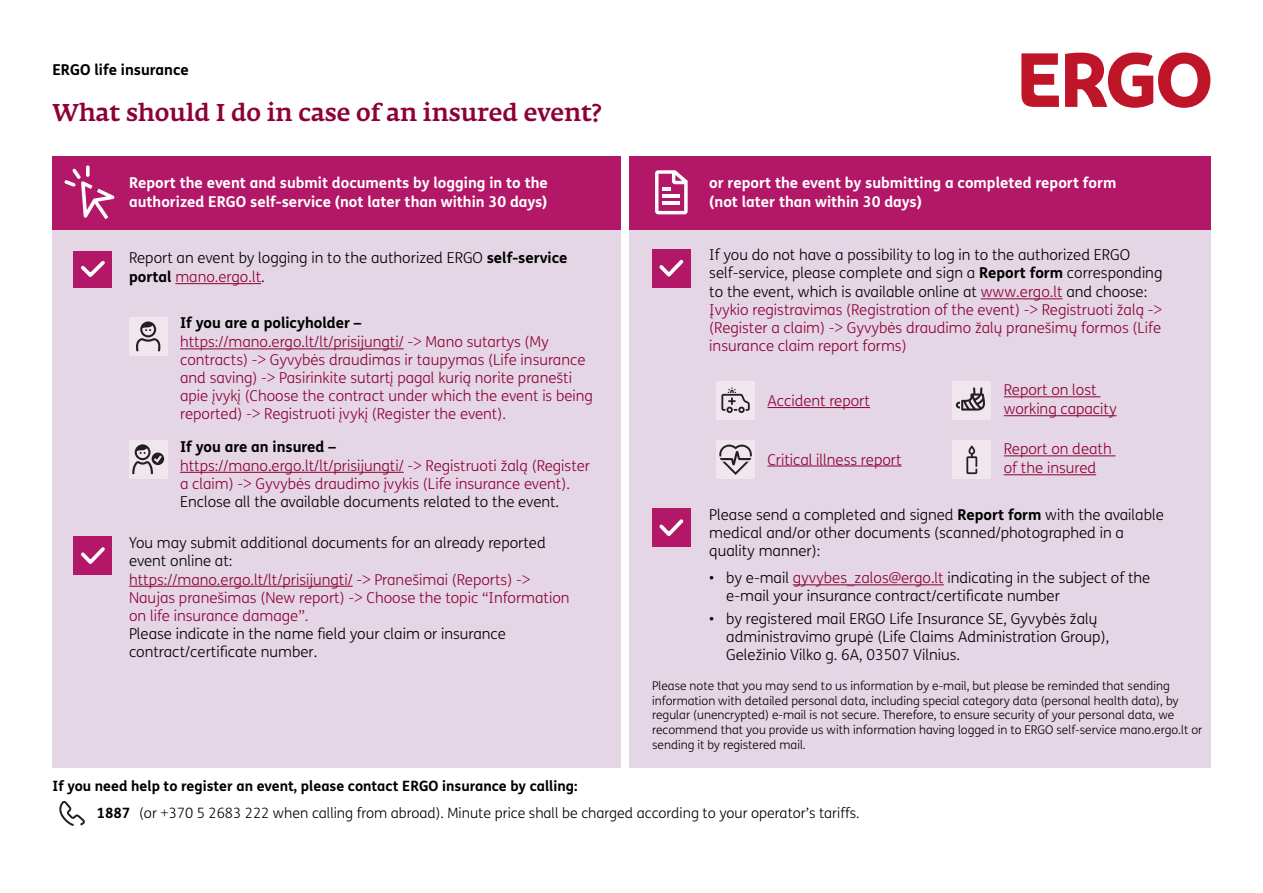
<style>
.page{position:relative;width:1263px;height:893px;background:#fff}
.page>*{position:absolute;margin:0;border:0;box-sizing:border-box;transform-origin:0 0}
.t1{font:500 24px "Fedra Serif A Pro";color:#8e0038}
.t2{font:300 15px/18px "FS Me";color:#8e0038}
.t3{font:300 15px/18px "FS Me";color:#000}
.t4{font:700 15px/18.9px "FS Me";color:#fff}
.t5{font:700 15px "FS Me";color:#000}
.t6{font:300 14.25px "FS Me";color:#000}
.t7{font:700 14.25px "FS Me";color:#000}
.t8{font:300 12px/14.7px "FS Me";color:#000}
.s1{font-weight:700}
.s2{color:#8e0038}
.s3{color:#000}
.s4{font-weight:700;color:#000}
</style>
<div class="page">
<div style="left:629px;top:156px;width:581px;height:612px;background:#e4d6e4"></div>
<div style="left:53px;top:156px;width:568px;height:612px;background:#e4d6e4"></div>
<div style="left:53px;top:156px;width:568px;height:73px;background:#b31767"></div>
<div style="left:629px;top:156px;width:581px;height:73px;background:#b31767"></div>
<hr style="left:180px;top:348px;width:224px;height:1px;background:#8e0038">
<div style="left:129px;top:317px;width:38px;height:38px;background:#efe7ed"></div>
<svg style="left:136px;top:321px;width:25px;height:30px"></svg>
<hr style="left:180px;top:472px;width:224px;height:1px;background:#8e0038">
<div style="left:129px;top:441px;width:38px;height:38px;background:#efe7ed"></div>
<svg style="left:132px;top:444px;width:32px;height:30px"></svg>
<hr style="left:175px;top:283px;width:86px;height:1px;background:#8e0038">
<div style="left:74px;top:251px;width:38px;height:36px;background:#b31767"></div>
<svg style="left:81px;top:260px;width:24px;height:17px"></svg>
<div style="left:652px;top:249px;width:38px;height:38px;background:#b31767"></div>
<svg style="left:659px;top:259px;width:25px;height:18px"></svg>
<div style="left:74px;top:537px;width:38px;height:38px;background:#b31767"></div>
<svg style="left:81px;top:547px;width:24px;height:17px"></svg>
<hr style="left:129px;top:586px;width:224px;height:1px;background:#8e0038">
<hr style="left:981px;top:298px;width:81px;height:1px;background:#8e0038">
<div style="left:652px;top:509px;width:38px;height:38px;background:#b31767"></div>
<svg style="left:659px;top:519px;width:25px;height:17px"></svg>
<hr style="left:793px;top:584px;width:151px;height:1px;background:#8e0038">
<svg style="left:86px;top:165px;width:4px;height:12px"></svg>
<svg style="left:64px;top:169px;width:50px;height:50px"></svg>
<svg style="left:655px;top:170px;width:33px;height:44px"></svg>
<hr style="left:663px;top:194px;width:17px;height:4px;background:#fff">
<hr style="left:663px;top:201px;width:17px;height:4px;background:#fff">
<svg style="left:59px;top:801px;width:26px;height:25px"></svg>
<hr style="left:767px;top:407px;width:103px;height:1px;background:#8e0038">
<div style="left:716px;top:381px;width:39px;height:38px;background:#efe7ed"></div>
<svg style="left:721px;top:387px;width:29px;height:26px"></svg>
<hr style="left:767px;top:466px;width:134px;height:1px;background:#8e0038">
<div style="left:716px;top:441px;width:39px;height:38px;background:#efe7ed"></div>
<svg style="left:719px;top:444px;width:33px;height:31px"></svg>
<hr style="left:1004px;top:455px;width:111px;height:1px;background:#8e0038">
<hr style="left:1004px;top:474px;width:92px;height:1px;background:#8e0038">
<div style="left:953px;top:441px;width:38px;height:38px;background:#efe7ed"></div>
<svg style="left:966px;top:445px;width:11px;height:29px"></svg>
<hr style="left:1004px;top:396px;width:96px;height:1px;background:#8e0038">
<hr style="left:1004px;top:415px;width:113px;height:1px;background:#8e0038">
<div style="left:953px;top:381px;width:38px;height:38px;background:#efe7ed"></div>
<svg style="left:956px;top:387px;width:29px;height:24px"></svg>
<svg style="left:1065px;top:53px;width:145px;height:55px"></svg>
<svg style="left:1021px;top:53px;width:38px;height:54px"></svg>
<p class="t5" style="left:53px;top:58px;width:138px">ERGO life insurance</p>
<h1 class="t1" style="left:53px;top:99px;width:550px">What should I do in case of an insured event?</h1>
<p class="t4" style="left:129px;top:172px;width:420px">Report the event and submit documents by logging in to the authorized ERGO self-service (not later than within 30 days)</p>
<p class="t4" style="left:709px;top:172px;width:409px">or report the event by submitting a completed report form (not later than within 30 days)</p>
<p class="t3" style="left:129px;top:248px;width:440px;line-height:18.9px">Report an event by logging in to the authorized ERGO <span class="s1">self-service portal</span> <span class="s2">mano.ergo.lt</span>.</p>
<p class="t5" style="left:180px;top:312px;width:183px">If you are a policyholder –</p>
<p class="t2" style="left:180px;top:333px;width:414px">https://mano.ergo.lt/lt/prisijungti/ -&gt; Mano sutartys (My contracts) -&gt; Gyvybės draudimas ir taupymas (Life insurance and saving) -&gt; Pasirinkite sutartį pagal kurią norite pranešti apie įvykį (Choose the contract under which the event is being reported) -&gt; Registruoti įvykį (Register the event).</p>
<p class="t5" style="left:180px;top:435px;width:157px">If you are an insured –</p>
<p class="t2" style="left:180px;top:456px;width:411px">https://mano.ergo.lt/lt/prisijungti/ -&gt; Registruoti žalą (Register a claim) -&gt; Gyvybės draudimo įvykis (Life insurance event).</p>
<p class="t3" style="left:180px;top:492px;width:381px">Enclose all the available documents related to the event.</p>
<p class="t3" style="left:129px;top:533px;width:418px">You may submit additional documents for an already reported event online at:</p>
<p class="t2" style="left:129px;top:570px;width:442px">https://mano.ergo.lt/lt/prisijungti/ -&gt; Pranešimai (Reports) -&gt;<br>Naujas pranešimas (New report) -&gt; Choose the topic “Information on life insurance damage”.</p>
<p class="t3" style="left:129px;top:624px;width:378px">Please indicate in the name field your claim or insurance contract/certificate number.</p>
<p class="t2" style="left:709px;top:246px;width:455px"><span class="s3">If you do not have a possibility to log in to the authorized ERGO self-service, please complete and sign a</span> <span class="s4">Report form</span> <span class="s3">corresponding to the event, which is available online at</span> www.ergo.lt <span class="s3">and choose:<br></span>Įvykio registravimas (Registration of the event) -&gt; Registruoti žalą -&gt; (Register a claim) -&gt; Gyvybės draudimo žalų pranešimų formos (Life insurance claim report forms)</p>
<p class="t2" style="left:767px;top:391px;width:104px">Accident report</p>
<p class="t2" style="left:1004px;top:380px;width:114px;line-height:18.9px">Report on lost working capacity</p>
<p class="t2" style="left:767px;top:450px;width:136px">Critical illness report</p>
<p class="t2" style="left:1004px;top:439px;width:109px;line-height:18.9px">Report on death of the insured</p>
<p class="t3" style="left:709px;top:505px;width:456px">Please send a completed and signed <span class="s1">Report form</span> with the available medical and/or other documents (scanned/photographed in a quality manner):</p>
<p class="t3" style="left:726px;top:569px;width:426px;text-indent:-17px">• by e-mail <span class="s2">gyvybes_zalos@ergo.lt</span> indicating in the subject of the e-mail your insurance contract/certificate number</p>
<p class="t3" style="left:726px;top:609px;width:384px;text-indent:-17px">• by registered mail ERGO Life Insurance SE, Gyvybės žalų administravimo grupė (Life Claims Administration Group),<br>Geležinio Vilko g. 6A, 03507 Vilnius.</p>
<p class="t8" style="left:652px;top:678px;width:552px">Please note that you may send to us information by e-mail, but please be reminded that sending information with detailed personal data, including special category data (personal health data), by regular (unencrypted) e-mail is not secure. Therefore, to ensure security of your personal data, we recommend that you provide us with information having logged in to ERGO self-service mano.ergo.lt or sending it by registered mail.</p>
<p class="t7" style="left:53px;top:775px;width:526px">If you need help to register an event, please contact ERGO insurance by calling:</p>
<p class="t6" style="left:139px;top:803px;width:722px">(or +370 5 2683 222 when calling from abroad). Minute price shall be charged according to your operator’s tariffs.</p>
<p class="t7" style="left:97px;top:802px;width:35px">1887</p>
</div>
